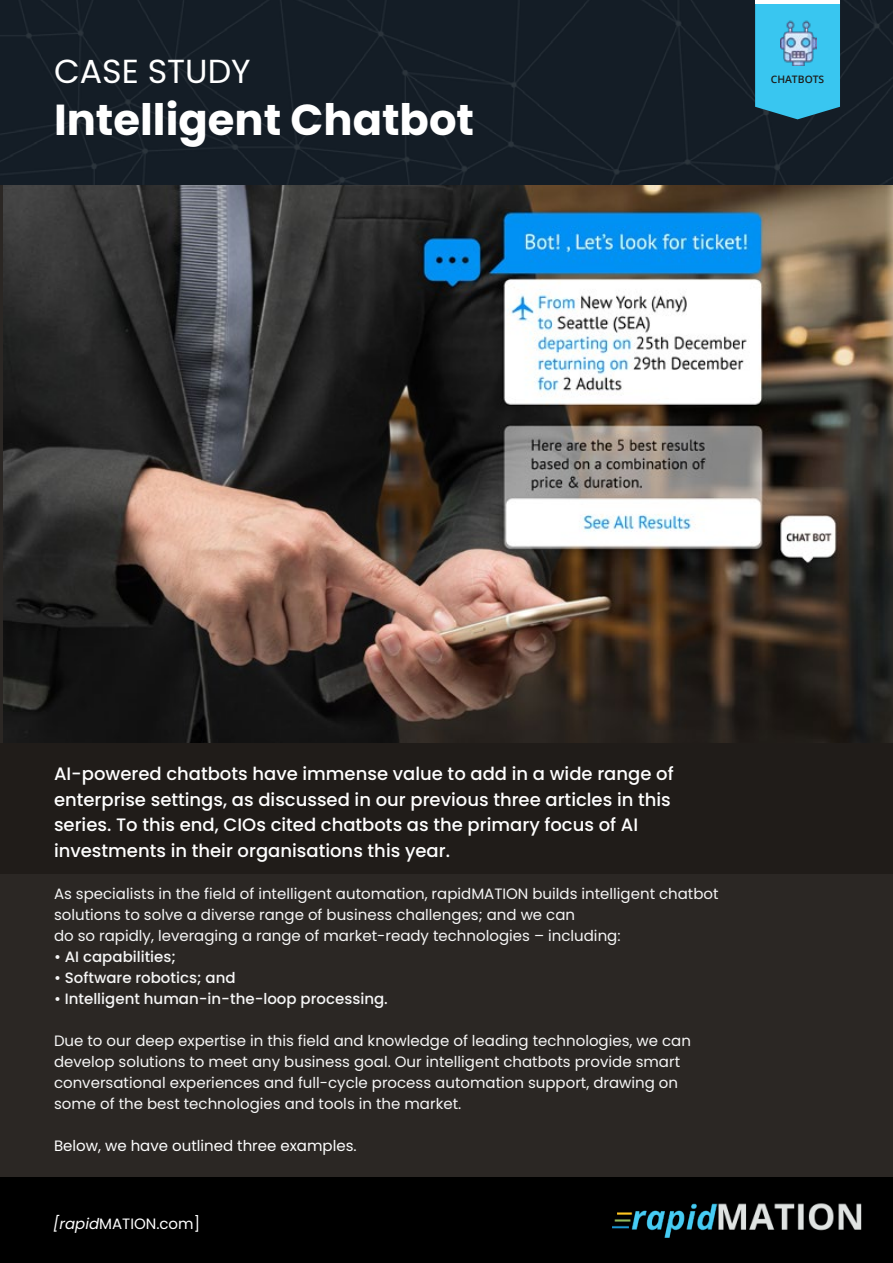
<style>
.page{position:relative;width:893px;height:1263px;background:#fff}
.page>*{position:absolute;margin:0;border:0;box-sizing:border-box;transform-origin:0 0}
.t1{font:700 43.35px "Poppins";color:#fff}
.t2{font:33.3px "Poppins";color:#fff}
.t3{font:500 18px/25.5px "Poppins";color:#fff}
.t4{font:15px/21px "Poppins";color:#f6f6f6}
.t5{font:500 15px "Poppins";color:#f6f6f6}
.t6{font:15px "Poppins";color:#fff}
.t7{font:600 10.35px "Open Sans";color:#1d1d1b}
.s1{font-style:italic}
</style>
<div class="page">
<div style="left:0;top:174px;width:893px;height:1005px;background:#2b2724"></div>
<img style="left:3px;top:185px;width:890px;height:558px">
<div style="left:0;top:0;width:893px;height:185px;background:#141d26"></div>
<div style="left:0;top:1178px;width:893px;height:85px;background:#000"></div>
<img style="left:612px;top:1203px;width:249px;height:35px">
<div style="left:0;top:743px;width:893px;height:131px;background:#201c19"></div>
<svg style="left:755px;top:4px;width:85px;height:115px;background:#36bbe2"></svg>
<img style="left:780px;top:16px;width:37px;height:49px">
<hr style="left:755px;top:0;width:85px;height:4px;background:#fff">
<h2 class="t2" style="left:54px;top:52px;width:198px">CASE STUDY</h2>
<h1 class="t1" style="left:54px;top:94px;width:422px">Intelligent Chatbot</h1>
<p class="t7" style="left:771px;top:72px;width:55px">CHATBOTS</p>
<p class="t3" style="left:54px;top:761px;width:621px">AI-powered chatbots have immense value to add in a wide range of enterprise settings, as discussed in our previous three articles in this series. To this end, CIOs cited chatbots as the primary focus of AI investments in their organisations this year.</p>
<p class="t4" style="left:54px;top:883px;width:666px">As specialists in the field of intelligent automation, rapidMATION builds intelligent chatbot solutions to solve a diverse range of business challenges; and we can<br>do so rapidly, leveraging a range of market-ready technologies – including:</p>
<p class="t5" style="left:54px;top:948px;width:124px">• AI capabilities;</p>
<p class="t5" style="left:54px;top:969px;width:183px">• Software robotics; and</p>
<p class="t5" style="left:54px;top:990px;width:335px">• Intelligent human-in-the-loop processing.</p>
<p class="t4" style="left:54px;top:1030px;width:638px">Due to our deep expertise in this field and knowledge of leading technologies, we can develop solutions to meet any business goal. Our intelligent chatbots provide smart conversational experiences and full-cycle process automation support, drawing on some of the best technologies and tools in the market.</p>
<p class="t6" style="left:54px;top:1137px;width:304px">Below, we have outlined three examples.</p>
<p class="t6" style="left:53px;top:1215px;width:148px"><span class="s1">[rapid</span>MATION.com]</p>
</div>
